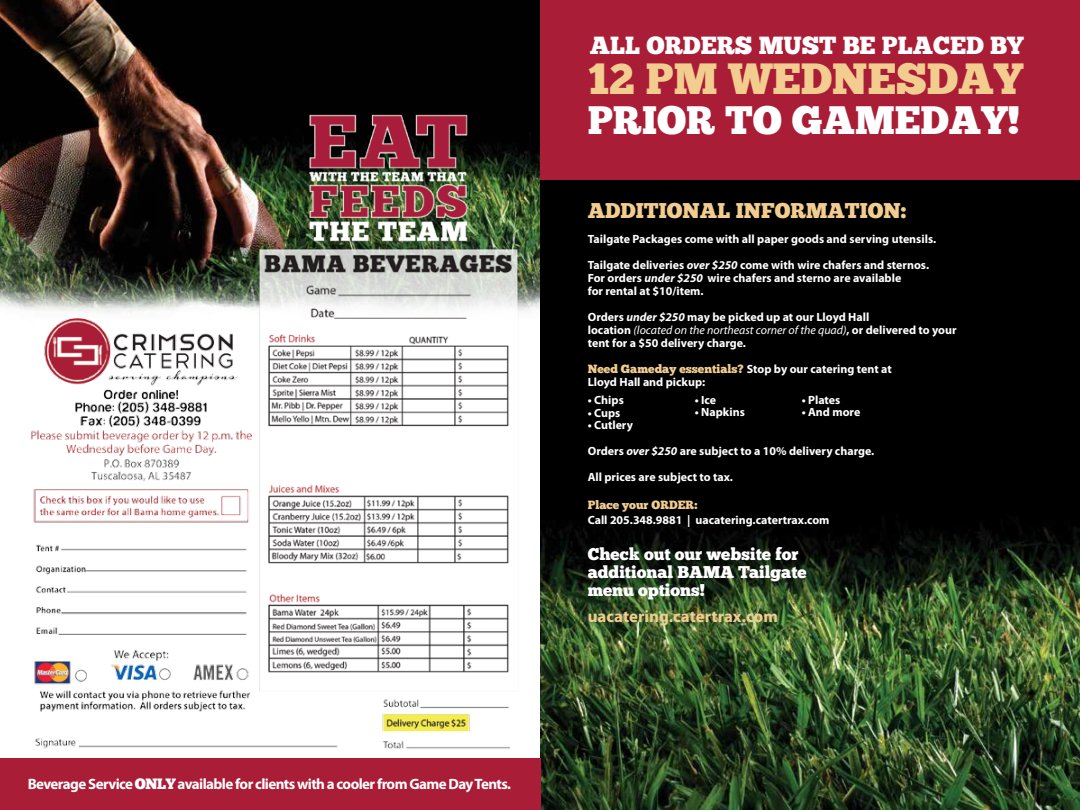
<style>
.page{position:relative;width:1080px;height:810px;background:#fff}
.page>*{position:absolute;margin:0;border:0;box-sizing:border-box;transform-origin:0 0}
.t1{font:43.5px "Chunk Five Ex";color:#f3cd8f}
.t2{font:39.5px "Chunk Five Ex";color:#fff}
.t3{font:24.62px "Chunk Five Ex";color:#fff}
.t4{font:21.25px "Chunk Five Ex";color:#f3cd8f}
.t5{font:17px/18px "Chunk Five Ex";color:#fff}
.t6{font:700 17px "Myriad Pro";color:#f3cd8f}
.t7{font:700 15px "Myriad Pro";letter-spacing:-.04em;color:#fff}
.t8{font:700 12px/12.9px "Myriad Pro";color:#fff}
.t9{font:12px "Chunk Five";color:#f3cd8f}
.s1{font-family:"Chunk Five";font-weight:400}
.s2{font-style:italic}
.s3{font-weight:400;font-style:italic}
.s4{font-family:"Chunk Five";font-weight:400;color:#f3cd8f}
</style>
<div class="page">
<img style="left:0;top:0;width:540px;height:311px">
<img style="left:12px;top:103px;width:515px;height:656px">
<img style="left:540px;top:179px;width:540px;height:631px">
<div style="left:540px;top:0;width:540px;height:179px;background:#a91d36"></div>
<div style="left:0;top:759px;width:541px;height:51px;background:#a91d36"></div>
<p class="t7" style="left:28px;top:774px;width:485px">Beverage Service <span class="s1">ONLY</span> available for clients with a cooler from Game Day Tents.</p>
<h3 class="t3" style="left:590px;top:26px;width:435px">ALL ORDERS MUST BE PLACED BY</h3>
<h1 class="t1" style="left:588px;top:46px;width:437px">12 PM WEDNESDAY</h1>
<h2 class="t2" style="left:588px;top:90px;width:434px">PRIOR TO GAMEDAY!</h2>
<h3 class="t4" style="left:588px;top:195px;width:320px">ADDITIONAL INFORMATION:</h3>
<p class="t8" style="left:588px;top:226px;width:350px;line-height:25.9px">Tailgate Packages come with all paper goods and serving utensils.<br>Tailgate deliveries <span class="s2">over $250</span> come with wire chafers and sternos.</p>
<p class="t8" style="left:588px;top:271px;width:315px">For orders <span class="s2">under $250</span> wire chafers and sterno are available for rental at $10/item.</p>
<p class="t8" style="left:588px;top:310px;width:370px">Orders <span class="s2">under $250</span> may be picked up at our Lloyd Hall<br>location <span class="s3">(located on the northeast corner of the quad)</span>, or delivered to your tent for a $50 delivery charge.</p>
<p class="t8" style="left:588px;top:362px;width:306px"><span class="s4">Need Gameday essentials?</span> Stop by our catering tent at<br>Lloyd Hall and pickup:</p>
<p class="t8" style="left:588px;top:393px;width:38px">• Chips</p>
<p class="t8" style="left:588px;top:406px;width:34px">• Cups</p>
<p class="t8" style="left:588px;top:419px;width:47px">• Cutlery</p>
<p class="t8" style="left:695px;top:393px;width:23px">• Ice</p>
<p class="t8" style="left:695px;top:406px;width:52px">• Napkins</p>
<p class="t8" style="left:802px;top:393px;width:40px">• Plates</p>
<p class="t8" style="left:802px;top:406px;width:60px">• And more</p>
<p class="t8" style="left:588px;top:438px;width:288px;line-height:25.9px">Orders <span class="s2">over $250</span> are subject to a 10% delivery charge.<br>All prices are subject to tax.</p>
<p class="t9" style="left:588px;top:498px;width:111px">Place your ORDER:</p>
<p class="t8" style="left:588px;top:513px;width:243px">Call 205.348.9881 | uacatering.catertrax.com</p>
<h3 class="t5" style="left:588px;top:545px;width:221px">Check out our website for additional BAMA Tailgate menu options!</h3>
<h3 class="t6" style="left:588px;top:605px;width:192px">uacatering.catertrax.com</h3>
</div>
